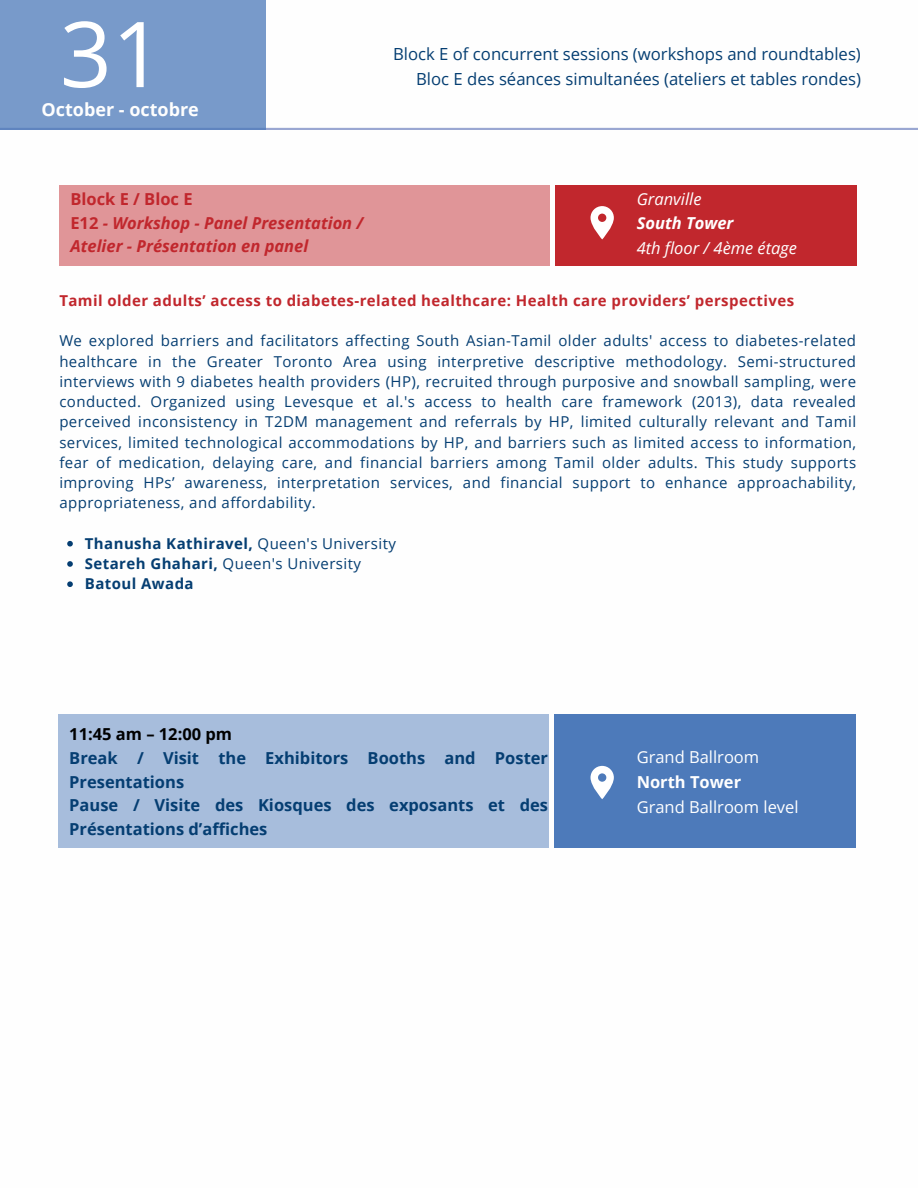
<style>
.page{position:relative;width:918px;height:1188px;background:#fff}
.page>*{position:absolute;margin:0;border:0;box-sizing:border-box;transform-origin:0 0}
.t1{font:91.05px "Open Sans";color:#fff}
.t2{font:700 18px "Open Sans";color:#fefefe}
.t3{font:16.65px/25px "Open Sans";color:#053e72;text-align:right}
.t4{font:700 16.5px/23.7px "Open Sans";color:#053e72}
.t5{font:italic 700 16.5px/23.7px "Open Sans";color:#c1272d}
.t6{font:16.5px/24.8px "Open Sans";color:#fff}
.t7{font:italic 16.5px/24.8px "Open Sans";color:#fff}
.t8{font:15px/20.2px "Open Sans";letter-spacing:.03em;color:#053e72;text-align:justify}
.t9{font:700 15px "Open Sans";letter-spacing:.03em;color:#c1272d}
.t10{font:700 15px "Open Sans";letter-spacing:.03em;color:#053e72}
.s1{font-style:normal}
.s2{font-weight:700}
.s3{font-weight:400}
.s4{color:#000}
</style>
<div class="page">
<svg style="left:0;top:127px;width:918px;height:3px;background:#abb8da"></svg>
<div style="left:0;top:0;width:266px;height:129px;background:#789aca"></div>
<div style="left:556px;top:185px;width:301px;height:80px;background:#c1272d"></div>
<div style="left:59px;top:185px;width:490px;height:80px;background:#e09598"></div>
<svg style="left:591px;top:206px;width:23px;height:33px"></svg>
<svg style="left:67px;top:541px;width:6px;height:6px"></svg>
<svg style="left:67px;top:561px;width:6px;height:6px"></svg>
<svg style="left:67px;top:581px;width:6px;height:6px"></svg>
<div style="left:58px;top:714px;width:490px;height:133px;background:#a7bddc"></div>
<div style="left:554px;top:714px;width:301px;height:133px;background:#4d7aba"></div>
<svg style="left:591px;top:766px;width:23px;height:33px"></svg>
<p class="t1" style="left:60px;top:-10px;width:106px">31</p>
<h1 class="t2" style="left:42px;top:97px;width:159px">October - octobre</h1>
<h2 class="t3" style="left:393px;top:41px;width:469px">Block E of concurrent sessions (workshops and roundtables)<br>Bloc E des séances simultanées (ateliers et tables rondes)</h2>
<h1 class="t5" style="left:70px;top:187px;width:295px"><span class="s1">Block E / Bloc E<br>E12</span> - Workshop - Panel Presentation /<br>Atelier - Présentation en panel</h1>
<p class="t7" style="left:637px;top:186px;width:162px">Granville<br><span class="s2">South Tower<br></span>4th floor / 4ème étage</p>
<h2 class="t9" style="left:59px;top:290px;width:736px">Tamil older adults’ access to diabetes-related healthcare: Health care providers’ perspectives</h2>
<h3 class="t8" style="left:59px;top:330px;width:798px">We explored barriers and facilitators affecting South Asian-Tamil older adults' access to diabetes-related healthcare in the Greater Toronto Area using interpretive descriptive methodology. Semi-structured interviews with 9 diabetes health providers (HP), recruited through purposive and snowball sampling, were conducted. Organized using Levesque et al.'s access to health care framework (2013), data revealed perceived inconsistency in T2DM management and referrals by HP, limited culturally relevant and Tamil services, limited technological accommodations by HP, and barriers such as limited access to information, fear of medication, delaying care, and financial barriers among Tamil older adults. This study supports improving HPs’ awareness, interpretation services, and financial support to enhance approachability, appropriateness, and affordability.</h3>
<p class="t10" style="left:85px;top:533px;width:313px">Thanusha Kathiravel, <span class="s3">Queen's University</span></p>
<p class="t8" style="left:85px;top:553px;width:278px"><span class="s2">Setareh Ghahari,</span> Queen's University</p>
<p class="t10" style="left:85px;top:573px;width:110px">Batoul Awada</p>
<p class="t4" style="left:69px;top:722px;width:480px"><span class="s4">11:45 am – 12:00 pm<br></span>Break / Visit the Exhibitors Booths and Poster<br>Presentations<br>Pause / Visite des Kiosques des exposants et des<br>Présentations d’affiches</p>
<h1 class="t6" style="left:637px;top:745px;width:163px">Grand Ballroom<br><span class="s2">North Tower<br></span>Grand Ballroom level</h1>
</div>
